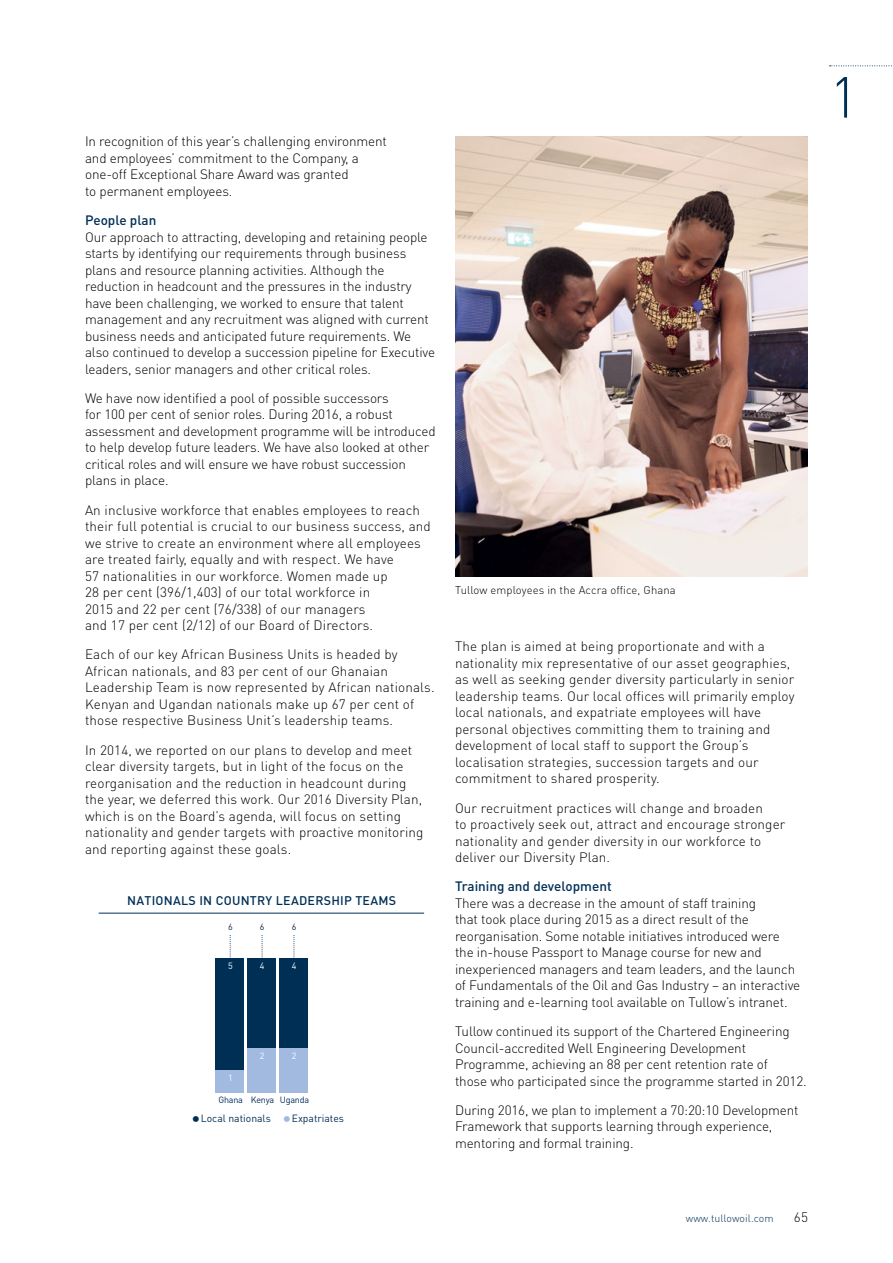
<style>
.page{position:relative;width:893px;height:1263px;background:#fff}
.page>*{position:absolute;margin:0;border:0;box-sizing:border-box;transform-origin:0 0}
.t1{font:300 57px "DINOT";color:#002f56}
.t2{font:300 13.5px/16.5px "DINOT";letter-spacing:-.01em;color:#000}
.t3{font:300 13.5px/16.5px "DINOT";letter-spacing:.01em;color:#000}
.t4{font:500 13.5px "DINOT";color:#002f56}
.t5{font:500 12.45px "DINOT";letter-spacing:.02em;color:#002f56}
.t6{font:300 11.25px "DINOT";letter-spacing:.01em;color:#000}
.t7{font:300 10.5px "DINOT";letter-spacing:.01em;color:#002f56}
.t8{font:10.35px "DINOT";color:#002f56}
.t9{font:9px "DINOT";letter-spacing:-.025em;color:#002f56}
.t10{font:9px "DINOT";color:#fff}
.s1{font-size:18px}
.s2{font-size:18px;color:#a2b9e0}
</style>
<div class="page">
<svg style="left:830px;top:65px;width:62px;height:1px"></svg>
<img style="left:455px;top:136px;width:353px;height:441px">
<svg style="left:230px;top:935px;width:1px;height:23px"></svg>
<svg style="left:262px;top:935px;width:1px;height:23px"></svg>
<svg style="left:294px;top:935px;width:1px;height:23px"></svg>
<div style="left:216px;top:958px;width:28px;height:112px;background:#002f56"></div>
<div style="left:248px;top:958px;width:28px;height:90px;background:#002f56"></div>
<div style="left:279px;top:958px;width:29px;height:90px;background:#002f56"></div>
<div style="left:216px;top:1070px;width:28px;height:22px;background:#a2b9e0"></div>
<div style="left:248px;top:1048px;width:28px;height:44px;background:#a2b9e0"></div>
<div style="left:279px;top:1048px;width:29px;height:44px;background:#a2b9e0"></div>
<hr style="left:99px;top:913px;width:325px;height:1px;background:#002f56">
<p class="t2" style="left:85px;top:133px;width:303px">In recognition of this year’s challenging environment and employees’ commitment to the Company, a one-off Exceptional Share Award was granted<br>to permanent employees.</p>
<p class="t4" style="left:85px;top:212px;width:73px">People plan</p>
<p class="t2" style="left:85px;top:228px;width:352px">Our approach to attracting, developing and retaining people starts by identifying our requirements through business plans and resource planning activities. Although the reduction in headcount and the pressures in the industry have been challenging, we worked to ensure that talent management and any recruitment was aligned with current business needs and anticipated future requirements. We also continued to develop a succession pipeline for Executive leaders, senior managers and other critical roles.</p>
<p class="t2" style="left:85px;top:389px;width:352px">We have now identified a pool of possible successors<br>for 100 per cent of senior roles. During 2016, a robust assessment and development programme will be introduced to help develop future leaders. We have also looked at other critical roles and will ensure we have robust succession plans in place.</p>
<p class="t3" style="left:85px;top:501px;width:347px">An inclusive workforce that enables employees to reach their full potential is crucial to our business success, and we strive to create an environment where all employees are treated fairly, equally and with respect. We have<br>57 nationalities in our workforce. Women made up<br>28 per cent (396/1,403) of our total workforce in<br>2015 and 22 per cent (76/338) of our managers<br>and 17 per cent (2/12) of our Board of Directors.</p>
<p class="t3" style="left:85px;top:646px;width:351px">Each of our key African Business Units is headed by African nationals, and 83 per cent of our Ghanaian Leadership Team is now represented by African nationals.<br>Kenyan and Ugandan nationals make up 67 per cent of those respective Business Unit’s leadership teams.</p>
<p class="t3" style="left:85px;top:741px;width:340px">In 2014, we reported on our plans to develop and meet clear diversity targets, but in light of the focus on the reorganisation and the reduction in headcount during the year, we deferred this work. Our 2016 Diversity Plan, which is on the Board’s agenda, will focus on setting nationality and gender targets with proactive monitoring and reporting against these goals.</p>
<p class="t5" style="left:127px;top:892px;width:270px">NATIONALS IN COUNTRY LEADERSHIP TEAMS</p>
<p class="t9" style="left:228px;top:921px;width:6px">6</p>
<p class="t9" style="left:260px;top:921px;width:6px">6</p>
<p class="t9" style="left:292px;top:921px;width:6px">6</p>
<p class="t10" style="left:228px;top:960px;width:6px">5</p>
<p class="t10" style="left:260px;top:960px;width:6px">4</p>
<p class="t10" style="left:292px;top:960px;width:6px">4</p>
<p class="t10" style="left:228px;top:1072px;width:6px">1</p>
<p class="t10" style="left:260px;top:1050px;width:6px">2</p>
<p class="t10" style="left:292px;top:1050px;width:6px">2</p>
<p class="t9" style="left:218px;top:1094px;width:92px">Ghana Kenya Uganda</p>
<p class="t8" style="left:191px;top:1112px;width:154px"><span class="s1">•</span>Local nationals <span class="s2">•</span>Expatriates</p>
<p class="t6" style="left:455px;top:582px;width:222px">Tullow employees in the Accra office, Ghana</p>
<p class="t3" style="left:455px;top:638px;width:341px">The plan is aimed at being proportionate and with a nationality mix representative of our asset geographies, as well as seeking gender diversity particularly in senior leadership teams. Our local offices will primarily employ local nationals, and expatriate employees will have personal objectives committing them to training and development of local staff to support the Group’s localisation strategies, succession targets and our commitment to shared prosperity.</p>
<p class="t3" style="left:455px;top:799px;width:332px">Our recruitment practices will change and broaden<br>to proactively seek out, attract and encourage stronger nationality and gender diversity in our workforce to deliver our Diversity Plan.</p>
<p class="t4" style="left:455px;top:878px;width:158px">Training and development</p>
<p class="t2" style="left:455px;top:894px;width:347px">There was a decrease in the amount of staff training<br>that took place during 2015 as a direct result of the reorganisation. Some notable initiatives introduced were the in-house Passport to Manage course for new and inexperienced managers and team leaders, and the launch of Fundamentals of the Oil and Gas Industry – an interactive training and e-learning tool available on Tullow’s intranet.</p>
<p class="t2" style="left:455px;top:1022px;width:353px">Tullow continued its support of the Chartered Engineering Council-accredited Well Engineering Development Programme, achieving an 88 per cent retention rate of<br>those who participated since the programme started in 2012.</p>
<p class="t2" style="left:455px;top:1101px;width:345px">During 2016, we plan to implement a 70:20:10 Development<br>Framework that supports learning through experience, mentoring and formal training.</p>
<p class="t7" style="left:686px;top:1211px;width:90px">www.tullowoil.com</p>
<p class="t2" style="left:794px;top:1208px;width:16px">65</p>
<h1 class="t1" style="left:829px;top:58px;width:31px">1</h1>
</div>
